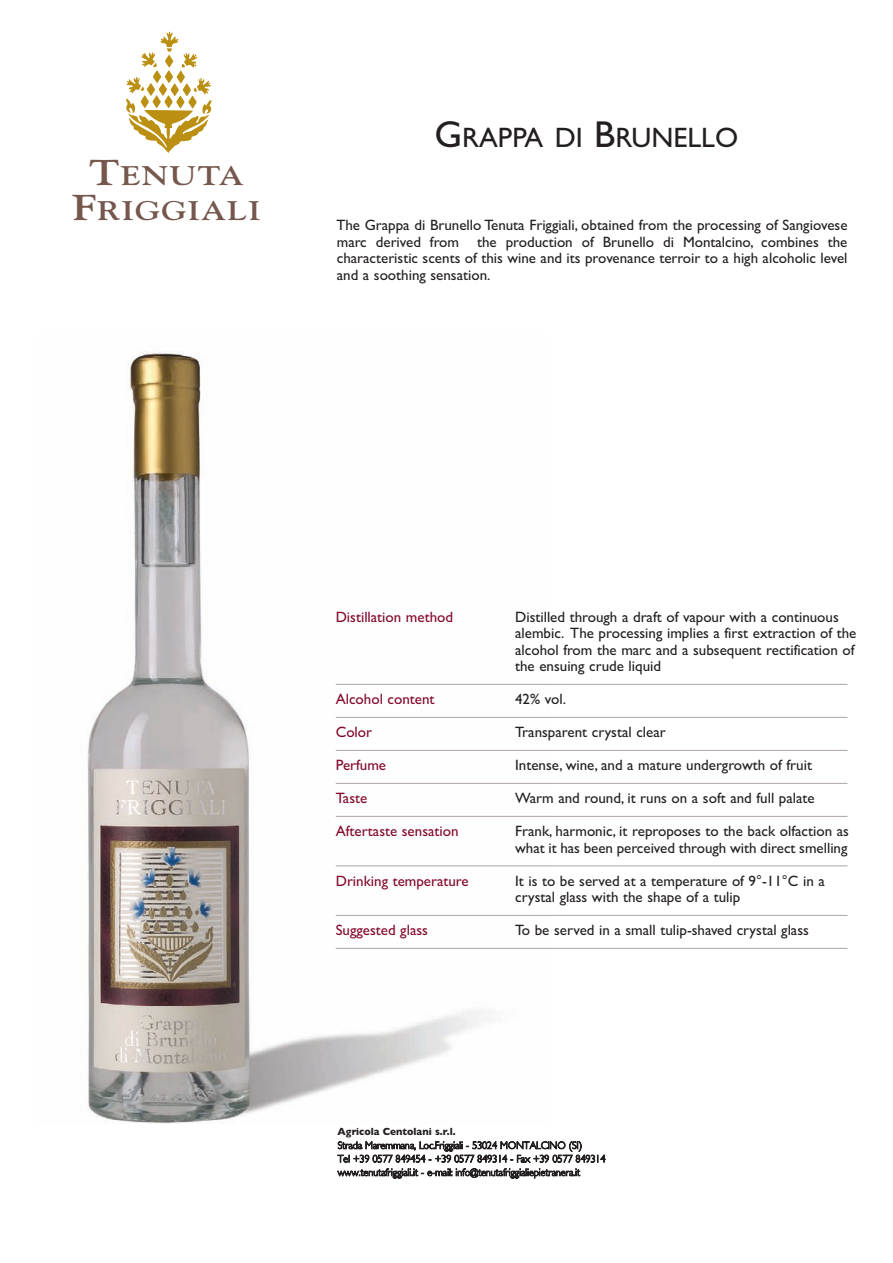
<style>
.page{position:relative;width:893px;height:1263px;background:#fff}
.page>*{position:absolute;margin:0;border:0;box-sizing:border-box;transform-origin:0 0}
.t1{font:28.2px "Gill Sans";color:#231f20}
.t2{font:26.85px/34.7px "Goudy Bold Os F";letter-spacing:.035em;color:#75574d;text-align:center;scale:1.2 1}
.t3{font:15px/16.5px "Gill Sans";color:#231f20}
.t4{font:15px "Gill Sans";color:#830a2b}
.t5{font:300 10.5px/13.5px "Gill Sans";color:#231f20;scale:.95 1}
.t6{font:700 10.5px "Gill Sans";color:#231f20;scale:.95 1}
.s1{font-size:35.85px}
.s2{font-size:37.5px}
</style>
<div class="page">
<img style="left:87px;top:350px;width:463px;height:774px">
<hr style="left:336px;top:684px;width:511px;height:1px;background:#ada4a1">
<hr style="left:336px;top:717px;width:511px;height:1px;background:#ada4a1">
<hr style="left:336px;top:750px;width:511px;height:1px;background:#ada4a1">
<hr style="left:336px;top:783px;width:511px;height:1px;background:#ada4a1">
<hr style="left:336px;top:816px;width:511px;height:1px;background:#ada4a1">
<hr style="left:336px;top:865px;width:511px;height:1px;background:#ada4a1">
<hr style="left:336px;top:915px;width:511px;height:1px;background:#ada4a1">
<hr style="left:336px;top:948px;width:511px;height:1px;background:#ada4a1">
<svg style="left:126px;top:32px;width:86px;height:121px"></svg>
<h2 class="t2" style="left:72px;top:161px;width:158px"><span class="s1">T</span>ENUTA<br><span class="s1">F</span>RIGGIALI</h2>
<h1 class="t1" style="left:434px;top:120px;width:305px"><span class="s2">G</span>RAPPA DI <span class="s2">B</span>RUNELLO</h1>
<p class="t3" style="left:336px;top:217px;width:513px;text-align:justify">The Grappa di Brunello Tenuta Friggiali, obtained from the processing of Sangiovese marc derived from the production of Brunello di Montalcino, combines the characteristic scents of this wine and its provenance terroir to a high alcoholic level and a soothing sensation.</p>
<p class="t4" style="left:336px;top:608px;width:119px">Distillation method</p>
<p class="t3" style="left:515px;top:608px;width:343px">Distilled through a draft of vapour with a continuous alembic. The processing implies a first extraction of the alcohol from the marc and a subsequent rectification of the ensuing crude liquid</p>
<p class="t4" style="left:336px;top:690px;width:100px">Alcohol content</p>
<p class="t3" style="left:515px;top:691px;width:52px">42% vol.</p>
<p class="t4" style="left:336px;top:723px;width:38px">Color</p>
<p class="t3" style="left:515px;top:724px;width:152px">Transparent crystal clear</p>
<p class="t4" style="left:336px;top:756px;width:52px">Perfume</p>
<p class="t3" style="left:515px;top:757px;width:298px">Intense, wine, and a mature undergrowth of fruit</p>
<p class="t4" style="left:336px;top:789px;width:33px">Taste</p>
<p class="t3" style="left:515px;top:790px;width:301px">Warm and round, it runs on a soft and full palate</p>
<p class="t4" style="left:336px;top:822px;width:124px">Aftertaste sensation</p>
<p class="t3" style="left:515px;top:823px;width:335px">Frank, harmonic, it reproposes to the back olfaction as what it has been perceived through with direct smelling</p>
<p class="t4" style="left:336px;top:872px;width:135px">Drinking temperature</p>
<p class="t3" style="left:515px;top:872px;width:311px">It is to be served at a temperature of 9°-11°C in a crystal glass with the shape of a tulip</p>
<p class="t4" style="left:336px;top:921px;width:94px">Suggested glass</p>
<p class="t3" style="left:515px;top:922px;width:295px">To be served in a small tulip-shaved crystal glass</p>
<p class="t6" style="left:337px;top:1126px;width:126px">Agricola Centolani s.r.l.</p>
<p class="t5" style="left:338px;top:1138px;width:283px">Strada Maremmana, Loc.Friggiali - 53024 MONTALCINO (SI)<br>Tel +39 0577 849454 - +39 0577 849314 - Fax +39 0577 849314 www.tenutafriggiali.it - e-mail: info@tenutafriggialiepietranera.it</p>
</div>
